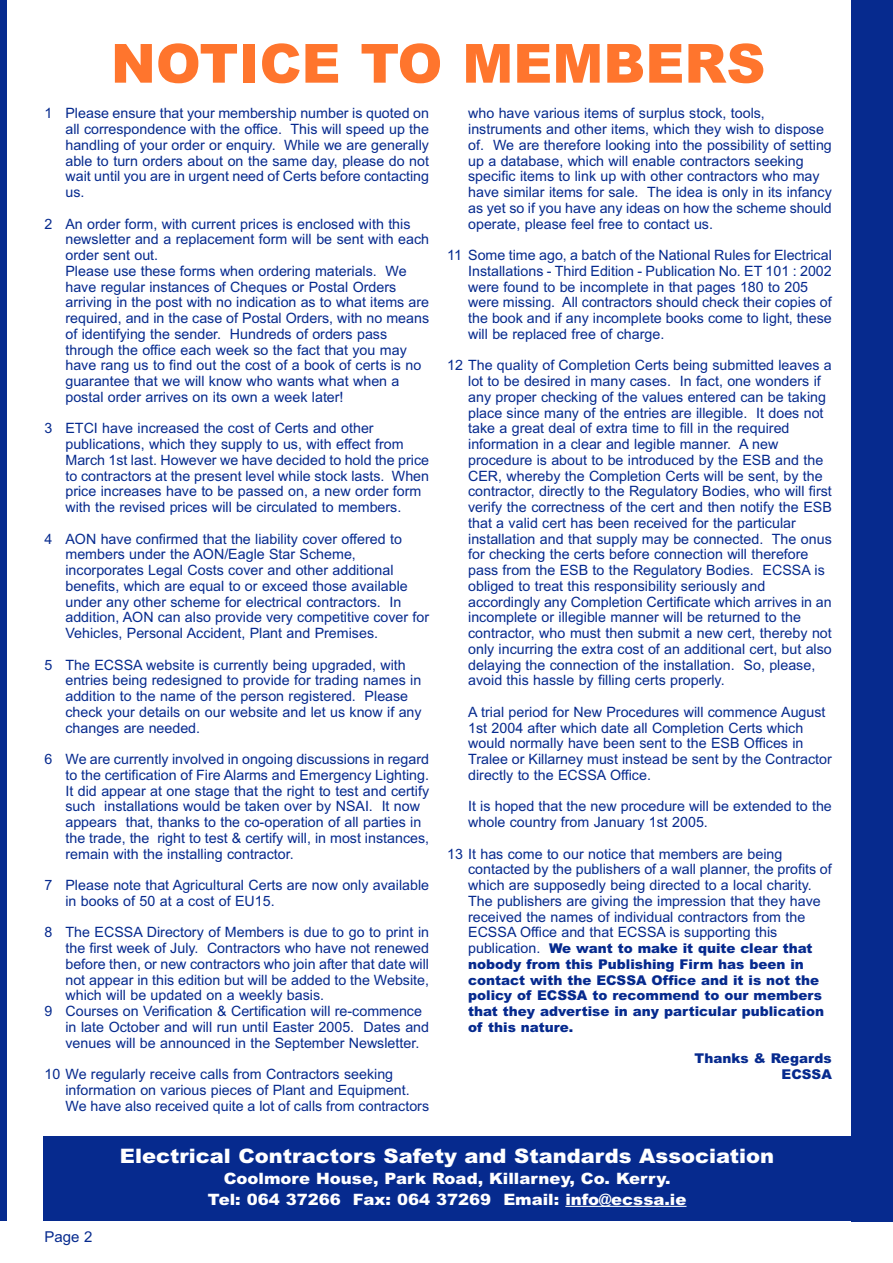
<style>
.page{position:relative;width:893px;height:1263px;background:#fff}
.page>*{position:absolute;margin:0;border:0;box-sizing:border-box;transform-origin:0 0}
.t1{font:900 54px "Arial";color:#ff752d}
.t2{font:900 19.95px "Arial";color:#fff;scale:1.05 1}
.t3{font:900 15.6px/21px "Arial";color:#fff;text-align:center;scale:1.05 1}
.t4{font:15px "Arial";color:#062a8e}
.t5{font:14.25px/15.8px "Arial";color:#062a8e}
.t6{font:900 13.5px/15.8px "Arial";color:#062a8e}
.s1{font-weight:400;font-size:14.25px}
</style>
<div class="page">
<div style="left:43px;top:1137px;width:827px;height:84px;background:#062a8e"></div>
<svg style="left:565px;top:1206px;width:23px;height:1px"></svg>
<hr style="left:588px;top:1206px;width:98px;height:1px;background:#fff">
<div style="left:851px;top:0;width:41px;height:1221px;background:#062a8e"></div>
<div style="left:1px;top:0;width:6px;height:1220px;background:#062a8e"></div>
<h1 class="t1" style="left:111px;top:44px;width:656px">NOTICE TO MEMBERS</h1>
<p class="t5" style="left:65px;top:107px;width:365px;text-align:justify;text-indent:-21px">1 Please ensure that your membership number is quoted on all correspondence with the office. This will speed up the handling of your order or enquiry. While we are generally able to turn orders about on the same day, please do not wait until you are in urgent need of Certs before contacting us.</p>
<p class="t5" style="left:65px;top:217px;width:365px;text-indent:-21px">2 An order form, with current prices is enclosed with this newsletter and a replacement form will be sent with each order sent out.<br>Please use these forms when ordering materials. We have regular instances of Cheques or Postal Orders arriving in the post with no indication as to what items are required, and in the case of Postal Orders, with no means of identifying the sender. Hundreds of orders pass through the office each week so the fact that you may have rang us to find out the cost of a book of certs is no guarantee that we will know who wants what when a postal order arrives on its own a week later!</p>
<p class="t5" style="left:65px;top:422px;width:365px;text-indent:-21px">3 ETCI have increased the cost of Certs and other publications, which they supply to us, with effect from March 1st last. However we have decided to hold the price to contractors at the present level while stock lasts. When price increases have to be passed on, a new order form with the revised prices will be circulated to members.</p>
<p class="t5" style="left:65px;top:532px;width:365px;text-indent:-21px">4 AON have confirmed that the liability cover offered to members under the AON/Eagle Star Scheme, incorporates Legal Costs cover and other additional benefits, which are equal to or exceed those available under any other scheme for electrical contractors. In addition, AON can also provide very competitive cover for Vehicles, Personal Accident, Plant and Premises.</p>
<p class="t5" style="left:65px;top:658px;width:358px;text-indent:-21px">5 The ECSSA website is currently being upgraded, with entries being redesigned to provide for trading names in addition to the name of the person registered. Please check your details on our website and let us know if any changes are needed.</p>
<p class="t5" style="left:65px;top:753px;width:365px;text-indent:-21px">6 We are currently involved in ongoing discussions in regard to the certification of Fire Alarms and Emergency Lighting.<br>It did appear at one stage that the right to test and certify such installations would be taken over by NSAI. It now appears that, thanks to the co-operation of all parties in the trade, the right to test &amp; certify will, in most instances, remain with the installing contractor.</p>
<p class="t5" style="left:65px;top:879px;width:365px;text-indent:-21px">7 Please note that Agricultural Certs are now only available in books of 50 at a cost of EU15.</p>
<p class="t5" style="left:44px;top:926px;width:386px">8 The ECSSA Directory of Members is due to go to print in</p>
<p class="t5" style="left:65px;top:942px;width:365px">the first week of July. Contractors who have not renewed</p>
<p class="t5" style="left:65px;top:958px;width:365px">before then, or new contractors who join after that date will</p>
<p class="t5" style="left:65px;top:973px;width:365px">not appear in this edition but will be added to the Website,</p>
<p class="t5" style="left:65px;top:989px;width:260px">which will be updated on a weekly basis.</p>
<p class="t5" style="left:44px;top:1005px;width:379px">9 Courses on Verification &amp; Certification will re-commence</p>
<p class="t5" style="left:65px;top:1021px;width:365px">in late October and will run until Easter 2005. Dates and</p>
<p class="t5" style="left:65px;top:1036px;width:355px">venues will be announced in the September Newsletter.</p>
<p class="t5" style="left:65px;top:1068px;width:365px;text-indent:-21px">10 We regularly receive calls from Contractors seeking information on various pieces of Plant and Equipment.<br>We have also received quite a lot of calls from contractors</p>
<p class="t5" style="left:468px;top:107px;width:365px">who have various items of surplus stock, tools, instruments and other items, which they wish to dispose of. We are therefore looking into the possibility of setting up a database, which will enable contractors seeking specific items to link up with other contractors who may have similar items for sale. The idea is only in its infancy as yet so if you have any ideas on how the scheme should operate, please feel free to contact us.</p>
<p class="t5" style="left:468px;top:249px;width:365px;text-indent:-21px">11 Some time ago, a batch of the National Rules for Electrical Installations - Third Edition - Publication No. ET 101 : 2002 were found to be incomplete in that pages 180 to 205 were missing. All contractors should check their copies of the book and if any incomplete books come to light, these will be replaced free of charge.</p>
<p class="t5" style="left:468px;top:359px;width:365px;text-indent:-21px">12 The quality of Completion Certs being submitted leaves a lot to be desired in many cases. In fact, one wonders if any proper checking of the values entered can be taking place since many of the entries are illegible. It does not take a great deal of extra time to fill in the required information in a clear and legible manner. A new procedure is about to be introduced by the ESB and the CER, whereby the Completion Certs will be sent, by the contractor, directly to the Regulatory Bodies, who will first verify the correctness of the cert and then notify the ESB that a valid cert has been received for the particular installation and that supply may be connected. The onus for checking the certs before connection will therefore pass from the ESB to the Regulatory Bodies. ECSSA is obliged to treat this responsibility seriously and accordingly any Completion Certificate which arrives in an incomplete or illegible manner will be returned to the contractor, who must then submit a new cert, thereby not only incurring the extra cost of an additional cert, but also delaying the connection of the installation. So, please, avoid this hassle by filling certs properly.</p>
<p class="t5" style="left:468px;top:706px;width:365px">A trial period for New Procedures will commence August 1st 2004 after which date all Completion Certs which would normally have been sent to the ESB Offices in Tralee or Killarney must instead be sent by the Contractor directly to the ECSSA Office.</p>
<p class="t5" style="left:468px;top:800px;width:365px">It is hoped that the new procedure will be extended to the whole country from January 1st 2005.</p>
<p class="t5" style="left:468px;top:847px;width:365px;text-indent:-21px">13 It has come to our notice that members are being contacted by the publishers of a wall planner, the profits of which are supposedly being directed to a local charity.<br>The publishers are giving the impression that they have received the names of individual contractors from the ECSSA Office and that ECSSA is supporting this</p>
<p class="t6" style="left:468px;top:942px;width:357px"><span class="s1">publication.</span> We want to make it quite clear that nobody from this Publishing Firm has been in contact with the ECSSA Office and it is not the policy of ECSSA to recommend to our members that they advertise in any particular publication of this nature.</p>
<p class="t6" style="left:694px;top:1052px;width:139px;text-align:right">Thanks &amp; Regards<br>ECSSA</p>
<p class="t4" style="left:44px;top:1231px;width:49px">Page 2</p>
<h2 class="t2" style="left:120px;top:1149px;width:624px">Electrical Contractors Safety and Standards Association</h2>
<p class="t3" style="left:208px;top:1169px;width:457px">Coolmore House, Park Road, Killarney, Co. Kerry.<br>Tel: 064 37266 Fax: 064 37269 Email: info@ecssa.ie</p>
</div>
